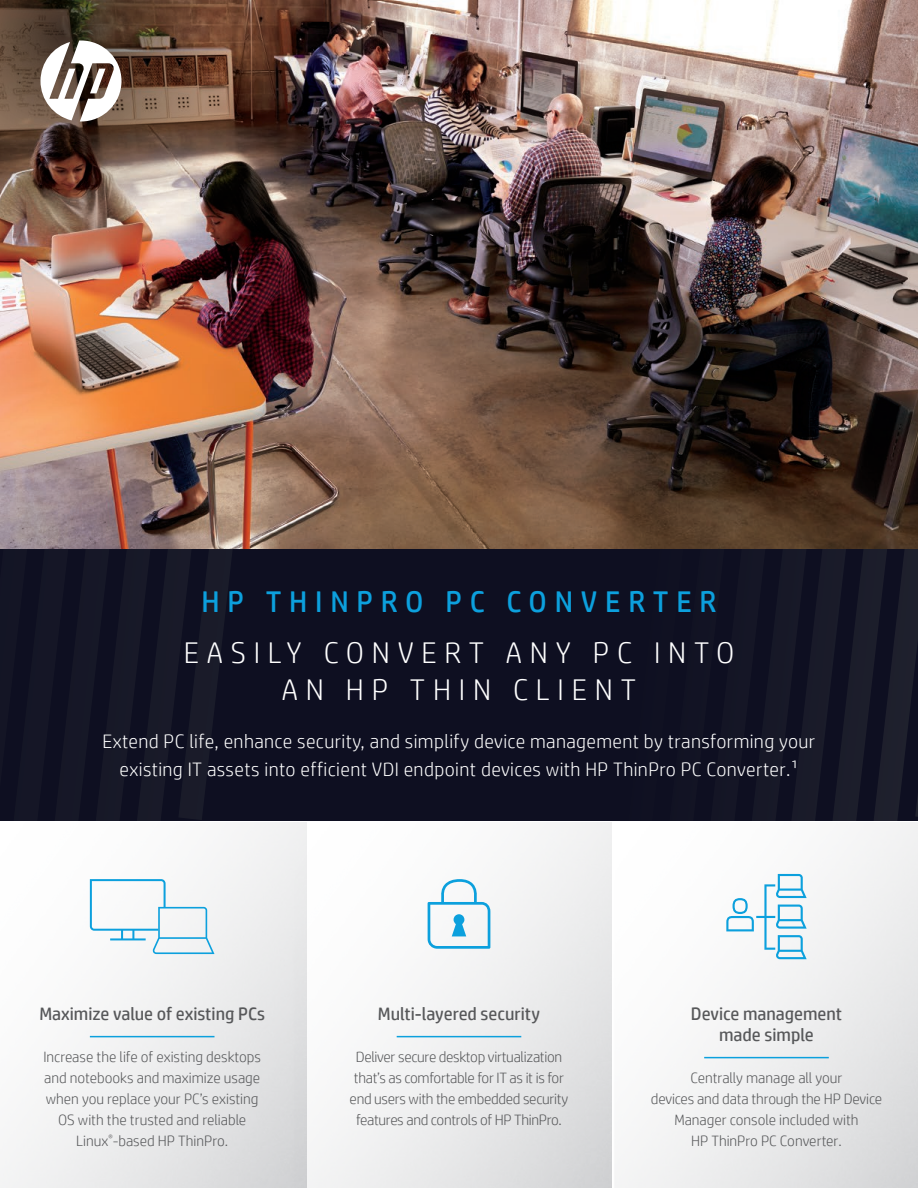
<style>
.page{position:relative;width:918px;height:1188px;background:#fff}
.page>*{position:absolute;margin:0;border:0;box-sizing:border-box;transform-origin:0 0}
.t1{font:300 30px/37.5px "HP Simplified";letter-spacing:.26em;color:#fff;text-align:center}
.t2{font:30px "HP Simplified";letter-spacing:.26em;color:#0ca0dd}
.t3{font:300 19.5px/28.5px "HP Simplified";letter-spacing:.02em;color:#fff;text-align:center}
.t4{font:18px/21px "HP Simplified";color:#57585a;text-align:center}
.t5{font:300 15px/21px "HP Simplified";letter-spacing:-.01em;color:#57585a;text-align:center}
</style>
<div class="page">
<div style="left:0;top:547px;width:918px;height:274px;background:#0e0f21"></div>
<svg style="left:792px;top:549px;width:126px;height:272px"></svg>
<svg style="left:137px;top:549px;width:95px;height:272px"></svg>
<svg style="left:428px;top:879px;width:62px;height:70px"></svg>
<svg style="left:90px;top:879px;width:125px;height:75px"></svg>
<svg style="left:726px;top:874px;width:81px;height:85px"></svg>
<hr style="left:90px;top:1036px;width:124px;height:1px;background:#0ca0dd">
<hr style="left:397px;top:1036px;width:124px;height:1px;background:#0ca0dd">
<hr style="left:704px;top:1057px;width:125px;height:1px;background:#0ca0dd">
<img style="left:0;top:0;width:918px;height:549px">
<img style="left:0;top:0;width:265px;height:235px">
<svg style="left:40px;top:41px;width:82px;height:81px"></svg>
<h1 class="t2" style="left:201px;top:582px;width:517px">HP THINPRO PC CONVERTER</h1>
<h1 class="t1" style="left:184px;top:633px;width:552px">EASILY CONVERT ANY PC INTO<br>AN HP THIN CLIENT</h1>
<h2 class="t3" style="left:103px;top:726px;width:714px">Extend PC life, enhance security, and simplify device management by transforming your existing IT assets into efficient VDI endpoint devices with HP ThinPro PC Converter.1</h2>
<p class="t4" style="left:39px;top:1003px;width:227px">Maximize value of existing PCs</p>
<p class="t5" style="left:43px;top:1046px;width:219px">Increase the life of existing desktops and notebooks and maximize usage when you replace your PC’s existing OS with the trusted and reliable Linux<sup>®</sup>-based HP ThinPro.</p>
<p class="t4" style="left:378px;top:1003px;width:164px">Multi-layered security</p>
<p class="t5" style="left:350px;top:1046px;width:220px">Deliver secure desktop virtualization that’s as comfortable for IT as it is for end users with the embedded security features and controls of HP ThinPro.</p>
<p class="t4" style="left:691px;top:1003px;width:153px">Device management made simple</p>
<p class="t5" style="left:651px;top:1067px;width:233px">Centrally manage all your<br>devices and data through the HP Device<br>Manager console included with<br>HP ThinPro PC Converter.</p>
</div>
